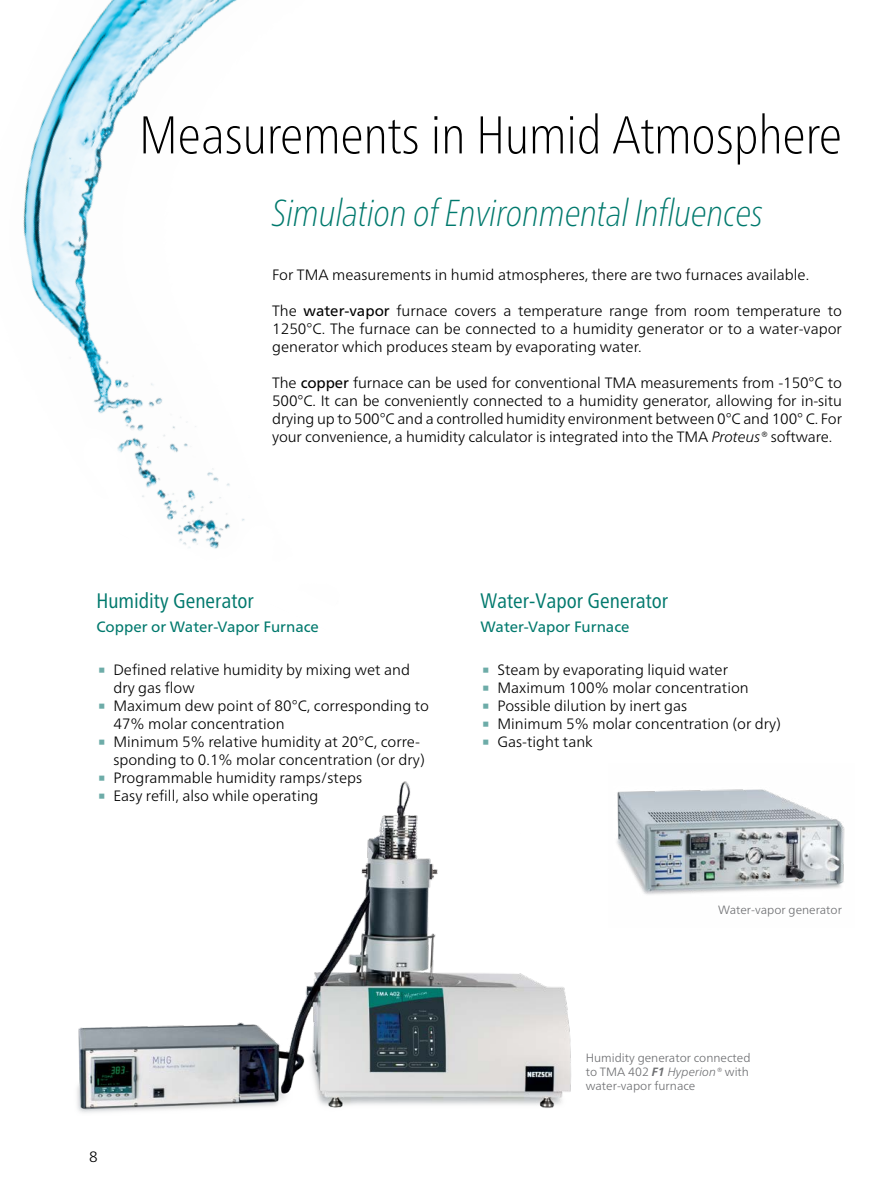
<style>
.page{position:relative;width:893px;height:1191px;background:#fff}
.page>*{position:absolute;margin:0;border:0;box-sizing:border-box;transform-origin:0 0}
.Headline_n{font:100 condensed 52.95px "Frutiger Neue LTW1 G";color:#000}
.t1{font:45px "Frutiger Neue LTW1 G";color:#6daca8}
.Subhead_1_grün_n{font:italic 100 condensed 37.5px "Frutiger Neue LTW1 G";color:#00796d}
.Subhead_1_grün_n-2{font:condensed 21px "Frutiger Neue LTW1 G";color:#00796d}
.Fließtext_de_n{font:300 15px/18px "Frutiger Neue LTW1 G";color:#000}
.Subhead_2_grün_n{font:15px "Frutiger Neue LTW1 G";color:#00796d}
.Bildunterschrift_n{font:300 12px/14.4px "Frutiger Neue LTW1 G";color:#6d6e71}
.s1{font-weight:400}
.s2{font-style:italic}
.s3{font-weight:700;font-style:italic}
</style>
<div class="page">
<img style="left:23px;top:0;width:222px;height:549px">
<img style="left:617px;top:789px;width:228px;height:106px">
<img style="left:77px;top:781px;width:540px;height:332px">
<p class="Headline_n" style="left:139px;top:96px;width:704px">Measurements in Humid Atmosphere</p>
<p class="Subhead_1_grün_n" style="left:272px;top:186px;width:492px">Simulation of Environmental Influences</p>
<p class="Fließtext_de_n" style="left:272px;top:265px;width:539px">For TMA measurements in humid atmospheres, there are two furnaces available.</p>
<p class="Fließtext_de_n" style="left:272px;top:301px;width:571px;text-align:justify">The <span class="s1">water-vapor</span> furnace covers a temperature range from room temperature to 1250°C. The furnace can be connected to a humidity generator or to a water-vapor generator which produces steam by evaporating water.</p>
<p class="Fließtext_de_n" style="left:272px;top:373px;width:571px;text-align:justify">The <span class="s1">copper</span> furnace can be used for conventional TMA measurements from -150°C to 500°C. It can be conveniently connected to a humidity generator, allowing for in-situ drying up to 500°C and a controlled humidity environment between 0°C and 100° C. For your convenience, a humidity calculator is integrated into the TMA <span class="s2">Proteus®</span> software.</p>
<p class="Subhead_1_grün_n-2" style="left:96px;top:585px;width:159px">Humidity Generator</p>
<p class="Subhead_2_grün_n" style="left:96px;top:618px;width:224px">Copper or Water-Vapor Furnace</p>
<p class="t1" style="left:96px;top:640px;width:12px">∙</p>
<p class="Fließtext_de_n" style="left:113px;top:660px;width:298px">Defined relative humidity by mixing wet and dry gas flow</p>
<p class="t1" style="left:96px;top:676px;width:12px">∙</p>
<p class="Fließtext_de_n" style="left:113px;top:696px;width:317px">Maximum dew point of 80°C, corresponding to<br>47% molar concentration</p>
<p class="t1" style="left:96px;top:712px;width:12px">∙</p>
<p class="Fließtext_de_n" style="left:113px;top:732px;width:313px">Minimum 5% relative humidity at 20°C, corre&shy;sponding to 0.1% molar concentration (or dry)</p>
<p class="t1" style="left:96px;top:748px;width:12px">∙</p>
<p class="Fließtext_de_n" style="left:113px;top:768px;width:250px">Programmable humidity ramps/steps</p>
<p class="t1" style="left:96px;top:766px;width:12px">∙</p>
<p class="Fließtext_de_n" style="left:113px;top:786px;width:207px">Easy refill, also while operating</p>
<p class="Subhead_1_grün_n-2" style="left:480px;top:585px;width:189px">Water-Vapor Generator</p>
<p class="Subhead_2_grün_n" style="left:480px;top:618px;width:151px">Water-Vapor Furnace</p>
<p class="t1" style="left:480px;top:640px;width:12px">∙</p>
<p class="Fließtext_de_n" style="left:497px;top:660px;width:232px">Steam by evaporating liquid water</p>
<p class="t1" style="left:480px;top:658px;width:12px">∙</p>
<p class="Fließtext_de_n" style="left:497px;top:678px;width:253px">Maximum 100% molar concentration</p>
<p class="t1" style="left:480px;top:676px;width:12px">∙</p>
<p class="Fließtext_de_n" style="left:497px;top:696px;width:191px">Possible dilution by inert gas</p>
<p class="t1" style="left:480px;top:694px;width:12px">∙</p>
<p class="Fließtext_de_n" style="left:497px;top:714px;width:285px">Minimum 5% molar concentration (or dry)</p>
<p class="t1" style="left:480px;top:712px;width:12px">∙</p>
<p class="Fließtext_de_n" style="left:497px;top:732px;width:97px">Gas-tight tank</p>
<p class="Bildunterschrift_n" style="left:718px;top:903px;width:125px">Water-vapor generator</p>
<p class="Fließtext_de_n" style="left:89px;top:1147px;width:10px">8</p>
<p class="Bildunterschrift_n" style="left:586px;top:1050px;width:166px">Humidity generator connected to TMA 402 <span class="s3">F1</span> <span class="s2">Hyperion®</span> with water-vapor furnace</p>
</div>
